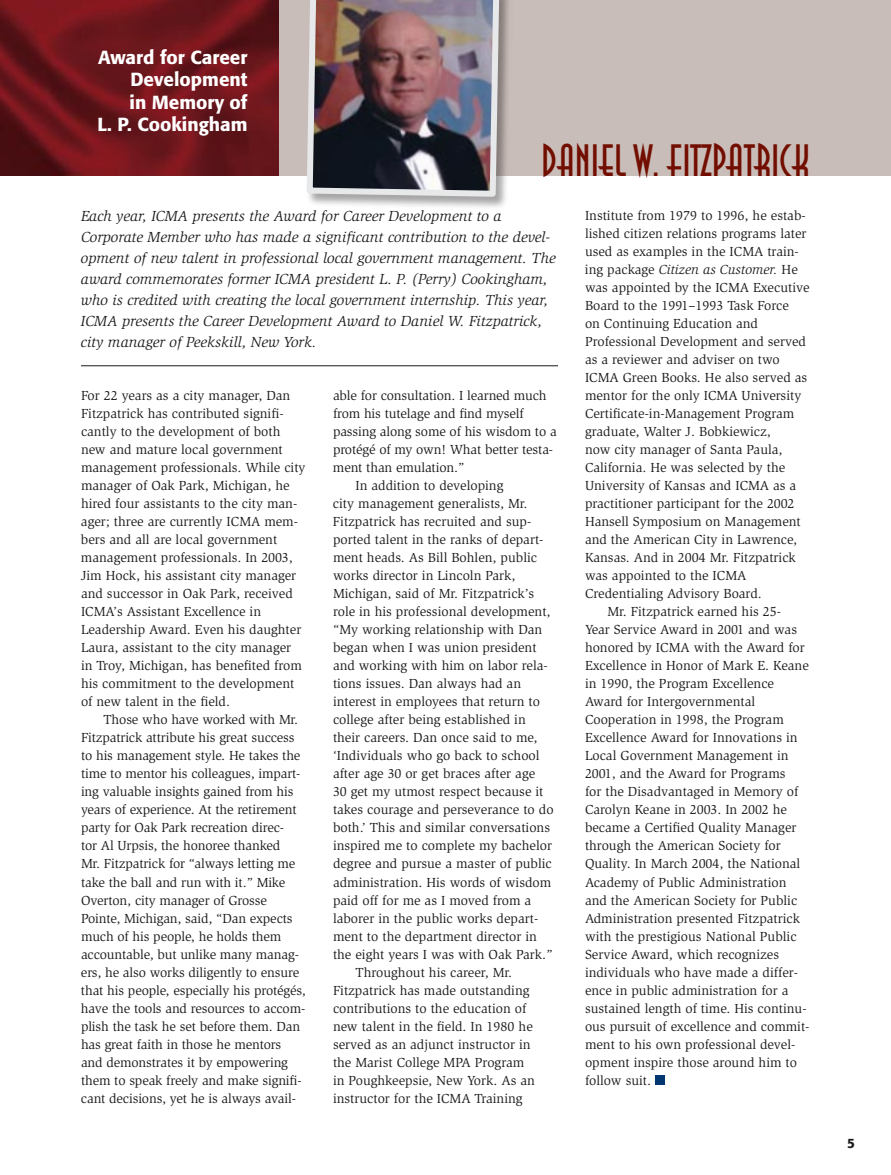
<style>
.page{position:relative;width:891px;height:1175px;background:#fff}
.page>*{position:absolute;margin:0;border:0;box-sizing:border-box;transform-origin:0 0}
.t1{font:45px "Anna";color:#720e00}
.t2{font:500 18.75px/22.5px "Formata";color:#fff;text-align:right}
.t3{font:italic 15px/21px "Slimbach";color:#1d1a1b}
.t4{font:13.5px/18px "Slimbach";color:#1d1a1b}
.t5{font:italic 13.5px "Slimbach";color:#1d1a1b}
.t6{font:500 13.5px "Formata";color:#1d1a1b}
.s1{font-style:normal}
</style>
<div class="page">
<img style="left:0;top:0;width:279px;height:176px">
<div style="left:279px;top:0;width:612px;height:176px;background:#c9bdb9"></div>
<hr style="left:81px;top:365px;width:477px;height:1px;background:#1d1a1b">
<div style="left:655px;top:1075px;width:10px;height:9px;background:#003770"></div>
<div style="left:305px;top:0;width:208px;height:210px;background:#1d1a1b;opacity:.4"></div>
<img style="left:305px;top:0;width:197px;height:200px">
<h2 class="t2" style="left:97px;top:46px;width:152px">Award for Career<br>Development<br>in Memory of<br>L. P. Cookingham</h2>
<h1 class="t1" style="left:541px;top:137px;width:270px">DANIEL W. FITZPATRICK</h1>
<p class="t3" style="left:81px;top:206px;width:476px">Each year, ICMA presents the Award for Career Development to a Corporate Member who has made a significant contribution to the devel&shy;opment of new talent in professional local government management. The award commemorates former ICMA president L. P. (Perry) Cookingham, who is credited with creating the local government internship. This year, ICMA presents the Career Development Award to Daniel W. Fitzpatrick, city manager of Peekskill, New York.</p>
<p class="t4" style="left:81px;top:387px;width:226px">For 22 years as a city manager, Dan Fitzpatrick has contributed signifi&shy;cantly to the development of both new and mature local government management professionals. While city manager of Oak Park, Michigan, he hired four assistants to the city man&shy;ager; three are currently ICMA mem&shy;bers and all are local government management professionals. In 2003, Jim Hock, his assistant city manager and successor in Oak Park, received ICMA’s Assistant Excellence in Leadership Award. Even his daughter Laura, assistant to the city manager in Troy, Michigan, has benefited from his commitment to the development of new talent in the field.</p>
<p class="t4" style="left:81px;top:711px;width:226px;text-indent:23px">Those who have worked with Mr.<br>Fitzpatrick attribute his great success to his management style. He takes the time to mentor his colleagues, impart&shy;ing valuable insights gained from his years of experience. At the retirement party for Oak Park recreation direc-<br>tor Al Urpsis, the honoree thanked<br>Mr. Fitzpatrick for “always letting me take the ball and run with it.” Mike Overton, city manager of Grosse Pointe, Michigan, said, “Dan expects much of his people, he holds them accountable, but unlike many manag&shy;ers, he also works diligently to ensure that his people, especially his protégés, have the tools and resources to accom&shy;plish the task he set before them. Dan has great faith in those he mentors and demonstrates it by empowering them to speak freely and make signifi&shy;cant decisions, yet he is always avail-</p>
<p class="t4" style="left:333px;top:387px;width:215px">able for consultation. I learned much</p>
<p class="t4" style="left:333px;top:405px;width:192px">from his tutelage and find myself</p>
<p class="t4" style="left:333px;top:423px;width:225px">passing along some of his wisdom to a</p>
<p class="t4" style="left:333px;top:441px;width:222px">protégé of my own! What better testa-</p>
<p class="t4" style="left:333px;top:459px;width:133px">ment than emulation.”</p>
<p class="t4" style="left:356px;top:477px;width:149px">In addition to developing</p>
<p class="t4" style="left:333px;top:495px;width:196px">city management generalists, Mr.</p>
<p class="t4" style="left:333px;top:513px;width:200px">Fitzpatrick has recruited and sup-</p>
<p class="t4" style="left:333px;top:531px;width:212px">ported talent in the ranks of depart-</p>
<p class="t4" style="left:333px;top:549px;width:206px">ment heads. As Bill Bohlen, public</p>
<p class="t4" style="left:333px;top:567px;width:184px">works director in Lincoln Park,</p>
<p class="t4" style="left:333px;top:585px;width:203px">Michigan, said of Mr. Fitzpatrick’s</p>
<p class="t4" style="left:333px;top:603px;width:219px">role in his professional development,</p>
<p class="t4" style="left:333px;top:621px;width:211px">“My working relationship with Dan</p>
<p class="t4" style="left:333px;top:639px;width:205px">began when I was union president</p>
<p class="t4" style="left:333px;top:657px;width:216px">and working with him on labor rela-</p>
<p class="t4" style="left:333px;top:675px;width:190px">tions issues. Dan always had an</p>
<p class="t4" style="left:333px;top:693px;width:209px">interest in employees that return to</p>
<p class="t4" style="left:333px;top:711px;width:194px">college after being established in</p>
<p class="t4" style="left:333px;top:729px;width:206px">their careers. Dan once said to me,</p>
<p class="t4" style="left:333px;top:747px;width:208px">‘Individuals who go back to school</p>
<p class="t4" style="left:333px;top:765px;width:204px">after age 30 or get braces after age</p>
<p class="t4" style="left:333px;top:783px;width:212px">30 get my utmost respect because it</p>
<p class="t4" style="left:333px;top:801px;width:222px">takes courage and perseverance to do</p>
<p class="t4" style="left:333px;top:819px;width:219px">both.’ This and similar conversations</p>
<p class="t4" style="left:333px;top:837px;width:221px">inspired me to complete my bachelor</p>
<p class="t4" style="left:333px;top:855px;width:220px">degree and pursue a master of public</p>
<p class="t4" style="left:333px;top:873px;width:220px">administration. His words of wisdom</p>
<p class="t4" style="left:333px;top:891px;width:200px">paid off for me as I moved from a</p>
<p class="t4" style="left:333px;top:909px;width:207px">laborer in the public works depart-</p>
<p class="t4" style="left:333px;top:927px;width:206px">ment to the department director in</p>
<p class="t4" style="left:333px;top:945px;width:221px">the eight years I was with Oak Park.”</p>
<p class="t4" style="left:356px;top:963px;width:158px">Throughout his career, Mr.</p>
<p class="t4" style="left:333px;top:981px;width:198px">Fitzpatrick has made outstanding</p>
<p class="t4" style="left:333px;top:999px;width:195px">contributions to the education of</p>
<p class="t4" style="left:333px;top:1017px;width:201px">new talent in the field. In 1980 he</p>
<p class="t4" style="left:333px;top:1035px;width:199px">served as an adjunct instructor in</p>
<p class="t4" style="left:333px;top:1053px;width:193px">the Marist College MPA Program</p>
<p class="t4" style="left:333px;top:1071px;width:203px">in Poughkeepsie, New York. As an</p>
<p class="t4" style="left:333px;top:1089px;width:191px">instructor for the ICMA Training</p>
<p class="t4" style="left:585px;top:207px;width:222px">Institute from 1979 to 1996, he estab-</p>
<p class="t4" style="left:585px;top:225px;width:223px">lished citizen relations programs later</p>
<p class="t4" style="left:585px;top:243px;width:215px">used as examples in the ICMA train-</p>
<p class="t5" style="left:585px;top:262px;width:214px"><span class="s1">ing package</span> Citizen as Customer. <span class="s1">He</span></p>
<p class="t4" style="left:585px;top:279px;width:226px">was appointed by the ICMA Executive</p>
<p class="t4" style="left:585px;top:297px;width:205px">Board to the 1991–1993 Task Force</p>
<p class="t4" style="left:585px;top:315px;width:175px">on Continuing Education and</p>
<p class="t4" style="left:585px;top:333px;width:223px">Professional Development and served</p>
<p class="t4" style="left:585px;top:351px;width:196px">as a reviewer and adviser on two</p>
<p class="t4" style="left:585px;top:369px;width:224px">ICMA Green Books. He also served as</p>
<p class="t4" style="left:585px;top:387px;width:218px">mentor for the only ICMA University</p>
<p class="t4" style="left:585px;top:405px;width:211px">Certificate-in-Management Program</p>
<p class="t4" style="left:585px;top:423px;width:187px">graduate, Walter J. Bobkiewicz,</p>
<p class="t4" style="left:585px;top:441px;width:199px">now city manager of Santa Paula,</p>
<p class="t4" style="left:585px;top:459px;width:202px">California. He was selected by the</p>
<p class="t4" style="left:585px;top:477px;width:213px">University of Kansas and ICMA as a</p>
<p class="t4" style="left:585px;top:495px;width:211px">practitioner participant for the 2002</p>
<p class="t4" style="left:585px;top:513px;width:217px">Hansell Symposium on Management</p>
<p class="t4" style="left:585px;top:531px;width:214px">and the American City in Lawrence,</p>
<p class="t4" style="left:585px;top:549px;width:212px">Kansas. And in 2004 Mr. Fitzpatrick</p>
<p class="t4" style="left:585px;top:567px;width:163px">was appointed to the ICMA</p>
<p class="t4" style="left:585px;top:585px;width:178px">Credentialing Advisory Board.</p>
<p class="t4" style="left:608px;top:603px;width:175px">Mr. Fitzpatrick earned his 25-</p>
<p class="t4" style="left:585px;top:621px;width:214px">Year Service Award in 2001 and was</p>
<p class="t4" style="left:585px;top:639px;width:221px">honored by ICMA with the Award for</p>
<p class="t4" style="left:585px;top:657px;width:225px">Excellence in Honor of Mark E. Keane</p>
<p class="t4" style="left:585px;top:675px;width:191px">in 1990, the Program Excellence</p>
<p class="t4" style="left:585px;top:693px;width:172px">Award for Intergovernmental</p>
<p class="t4" style="left:585px;top:711px;width:200px">Cooperation in 1998, the Program</p>
<p class="t4" style="left:585px;top:729px;width:214px">Excellence Award for Innovations in</p>
<p class="t4" style="left:585px;top:747px;width:205px">Local Government Management in</p>
<p class="t4" style="left:585px;top:765px;width:202px">2001, and the Award for Programs</p>
<p class="t4" style="left:585px;top:783px;width:215px">for the Disadvantaged in Memory of</p>
<p class="t4" style="left:585px;top:801px;width:204px">Carolyn Keane in 2003. In 2002 he</p>
<p class="t4" style="left:585px;top:819px;width:213px">became a Certified Quality Manager</p>
<p class="t4" style="left:585px;top:837px;width:197px">through the American Society for</p>
<p class="t4" style="left:585px;top:855px;width:217px">Quality. In March 2004, the National</p>
<p class="t4" style="left:585px;top:873px;width:203px">Academy of Public Administration</p>
<p class="t4" style="left:585px;top:891px;width:214px">and the American Society for Public</p>
<p class="t4" style="left:585px;top:909px;width:217px">Administration presented Fitzpatrick</p>
<p class="t4" style="left:585px;top:927px;width:213px">with the prestigious National Public</p>
<p class="t4" style="left:585px;top:945px;width:196px">Service Award, which recognizes</p>
<p class="t4" style="left:585px;top:963px;width:215px">individuals who have made a differ-</p>
<p class="t4" style="left:585px;top:981px;width:205px">ence in public administration for a</p>
<p class="t4" style="left:585px;top:999px;width:223px">sustained length of time. His continu-</p>
<p class="t4" style="left:585px;top:1017px;width:226px">ous pursuit of excellence and commit-</p>
<p class="t4" style="left:585px;top:1035px;width:212px">ment to his own professional devel-</p>
<p class="t4" style="left:585px;top:1053px;width:214px">opment inspire those around him to</p>
<p class="t4" style="left:585px;top:1071px;width:68px">follow suit.</p>
<p class="t6" style="left:847px;top:1135px;width:9px">5</p>
</div>
